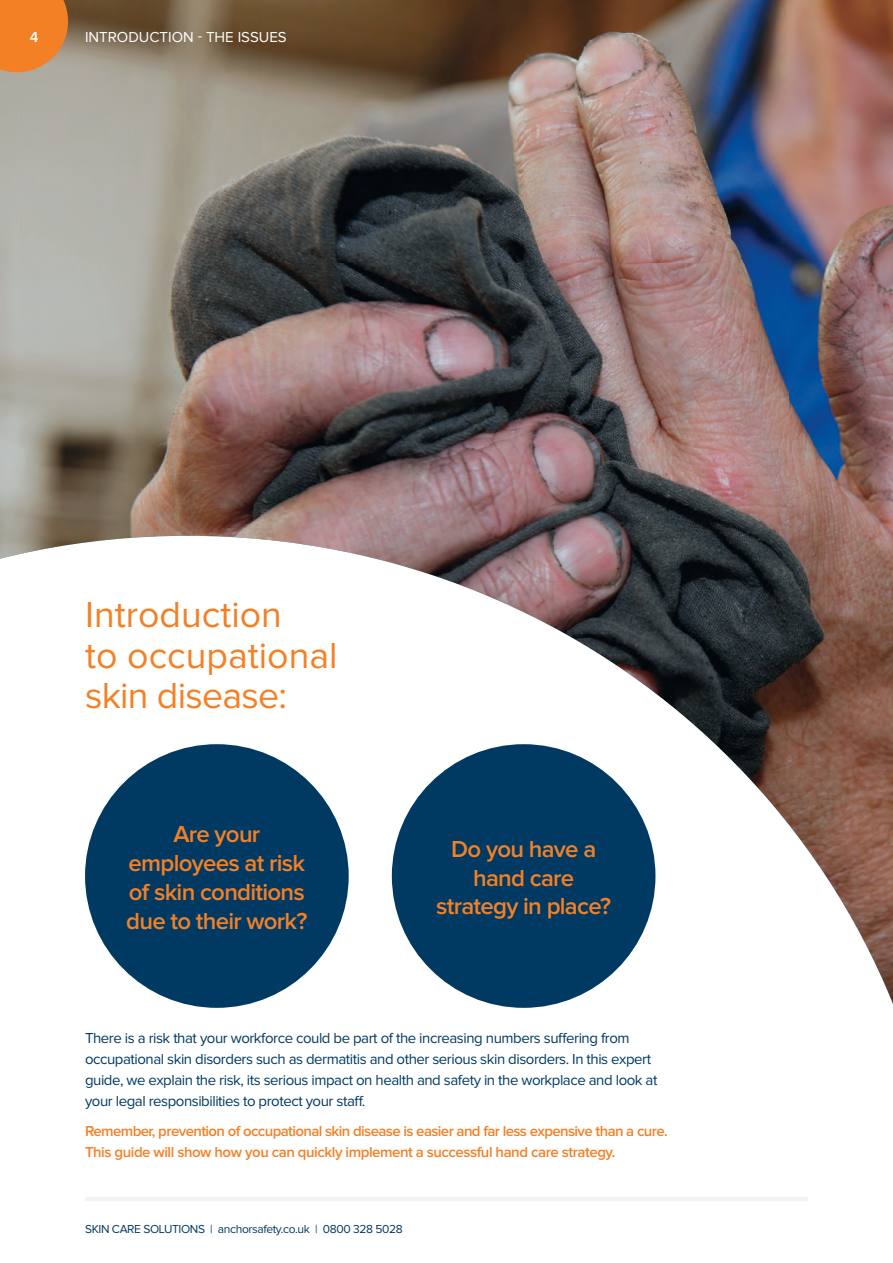
<style>
.page{position:relative;width:893px;height:1263px;background:#fff}
.page>*{position:absolute;margin:0;border:0;box-sizing:border-box;transform-origin:0 0}
.t1{font:37.5px/40.5px "Proxima Nova";color:#f48026}
.t2{font:600 24px/28.8px "Proxima Nova";letter-spacing:-.03em;color:#f48026;text-align:center}
.t3{font:15px/21px "Proxima Nova";letter-spacing:-.03em;color:#003a62}
.t4{font:600 15px/21px "Proxima Nova";letter-spacing:-.04em;color:#f48026}
.t5{font:15px "Proxima Nova";color:#fff}
.t6{font:600 15px "Proxima Nova";color:#fff}
.t7{font:12px "Proxima Nova";letter-spacing:-.03em;color:#003a62}
</style>
<div class="page">
<img style="left:0;top:0;width:788px;height:536px">
<img style="left:788px;top:0;width:104px;height:536px">
<svg style="left:0;top:536px;width:892px;height:472px"></svg>
<hr style="left:892px;top:0;width:1px;height:1263px;background:#003a62">
<svg style="left:0;top:0;width:68px;height:72px"></svg>
<div style="left:85px;top:744px;width:264px;height:264px;background:#003a62;border-radius:50%"></div>
<div style="left:392px;top:744px;width:263px;height:264px;background:#003a62;border-radius:50%"></div>
<hr style="left:85px;top:1197px;width:723px;height:4px;background:#f2f3f4">
<p class="t6" style="left:30px;top:30px;width:10px">4</p>
<p class="t5" style="left:85px;top:30px;width:203px">INTRODUCTION - THE ISSUES</p>
<h1 class="t1" style="left:85px;top:596px;width:254px">Introduction<br>to occupational skin disease:</h1>
<h2 class="t2" style="left:126px;top:821px;width:183px">Are your employees at risk of skin conditions due to their work?</h2>
<h2 class="t2" style="left:436px;top:835px;width:176px">Do you have a hand care strategy in place?</h2>
<p class="t3" style="left:85px;top:1028px;width:574px">There is a risk that your workforce could be part of the increasing numbers suffering from occupational skin disorders such as dermatitis and other serious skin disorders. In this expert guide, we explain the risk, its serious impact on health and safety in the workplace and look at your legal responsibilities to protect your staff.</p>
<p class="t4" style="left:85px;top:1121px;width:584px">Remember, prevention of occupational skin disease is easier and far less expensive than a cure.<br>This guide will show how you can quickly implement a successful hand care strategy.</p>
<p class="t7" style="left:85px;top:1224px;width:319px">SKIN CARE SOLUTIONS | anchorsafety.co.uk | 0800 328 5028</p>
</div>
